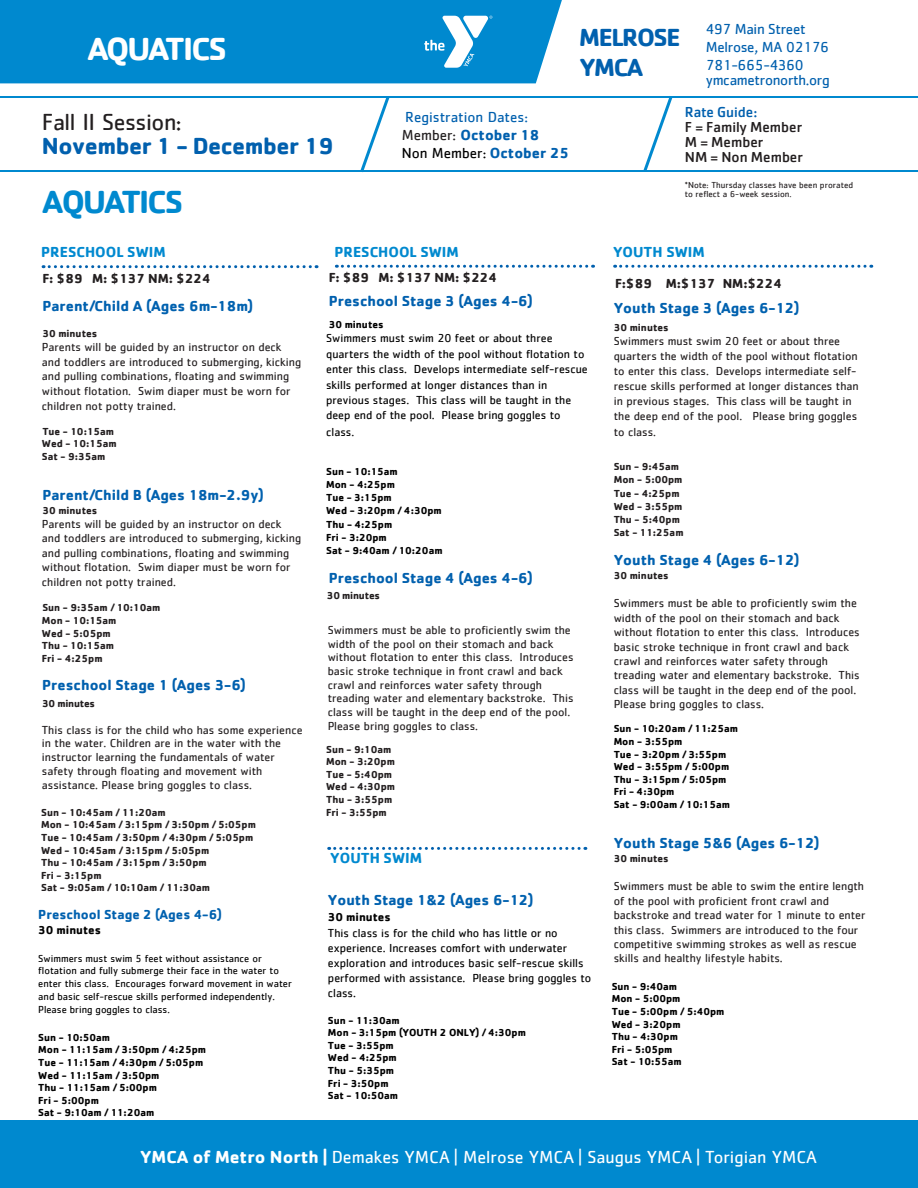
<style>
.page{position:relative;width:918px;height:1188px;background:#fff}
.page>*{position:absolute;margin:0;border:0;box-sizing:border-box;transform-origin:0 0}
.t1{font:700 33px "Cachet";letter-spacing:-.055em;color:#fff}
.t2{font:700 33px "Cachet";letter-spacing:-.055em;color:#0089cf}
.t3{font:700 25.5px "Cachet";letter-spacing:-.055em;color:#0160ae}
.t4{font:700 24px/23.2px "Cachet";letter-spacing:-.02em;color:#0160ae}
.t5{font:18px "Cachet";color:#fff}
.t6{font:700 15px "Cachet";color:#0061af}
.t7{font:700 15px "Cachet";color:#0160ae}
.t8{font:15px/18px "Cachet";letter-spacing:-.02em;color:#0160ae}
.t9{font:15px/18px "Cachet";color:#0160ae}
.t10{font:15px/15px "Cachet Pro";color:#231f20}
.t11{font:700 15px "Cachet";color:#0089cf}
.t12{font:700 15px "Cachet";color:#0089d0}
.t13{font:700 13.5px "Cachet";color:#231f20}
.t14{font:700 13.5px "Cachet";color:#0061af}
.t15{font:12px/14.4px "Cachet";color:#231f20}
.t16{font:12px/15.5px "Cachet";color:#000}
.t17{font:700 12px "Cachet";color:#000}
.t18{font:700 10.5px/12.6px "Cachet";color:#000}
.t19{font:700 10.5px/12.6px "Cachet";color:#231f20}
.t20{font:10.5px/12.9px "Cachet";color:#000}
.t21{font:700 10.5px "Cachet";letter-spacing:-.02em;color:#231f20}
.t22{font:9px/9px "Cachet";color:#231f20}
.s1{color:#0160ae}
.s2{color:#231f20}
.s3{font-weight:700}
.s4{color:#000}
.s5{font-weight:400;color:#231f20}
</style>
<div class="page">
<div style="left:0;top:0;width:562px;height:83px;background:#0089cf"></div>
<hr style="left:0;top:170px;width:918px;height:2px;background:#0089cf">
<hr style="left:0;top:96px;width:918px;height:2px;background:#0089cf">
<svg style="left:424px;top:16px;width:68px;height:52px"></svg>
<svg style="left:43px;top:265px;width:274px;height:3px"></svg>
<svg style="left:336px;top:265px;width:258px;height:3px"></svg>
<svg style="left:615px;top:265px;width:257px;height:3px"></svg>
<div style="left:0;top:1120px;width:918px;height:68px;background:#0089cf"></div>
<svg style="left:360px;top:98px;width:30px;height:75px"></svg>
<svg style="left:643px;top:98px;width:30px;height:72px"></svg>
<svg style="left:329px;top:847px;width:257px;height:3px"></svg>
<p class="t1" style="left:87px;top:27px;width:141px">AQUATICS</p>
<p class="t3" style="left:579px;top:21px;width:103px">MELROSE</p>
<p class="t3" style="left:579px;top:51px;width:66px">YMCA</p>
<p class="t8" style="left:706px;top:20px;width:125px">497 Main Street<br>Melrose, MA 02176<br>781-665-4360</p>
<p class="t8" style="left:706px;top:71px;width:125px">ymcametronorth.org</p>
<p class="t10" style="left:685px;top:104px;width:120px"><span class="s1">Rate Guide:<br></span>F = Family Member<br>M = Member<br>NM = Non Member</p>
<p class="t22" style="left:685px;top:180px;width:170px">*Note: Thursday classes have been prorated to reflect a 6-week session.</p>
<p class="t9" style="left:402px;top:108px;width:169px">Registration Dates:<br><span class="s2">Member:</span> <span class="s3">October 18<br></span><span class="s4">Non Member:</span> <span class="s3">October 25</span></p>
<p class="t4" style="left:42px;top:110px;width:293px"><span class="s5">Fall II Session:<br></span>November 1 - December 19</p>
<h1 class="t2" style="left:42px;top:181px;width:143px">AQUATICS</h1>
<p class="t12" style="left:41px;top:242px;width:126px">PRESCHOOL SWIM</p>
<p class="t13" style="left:42px;top:269px;width:170px">F: $89 M: $137 NM: $224</p>
<p class="t6" style="left:42px;top:297px;width:212px">Parent/Child A (Ages 6m-18m)</p>
<p class="t19" style="left:42px;top:327px;width:56px">30 minutes</p>
<p class="t15" style="left:42px;top:340px;width:261px">Parents will be guided by an instructor on deck and toddlers are introduced to submerging, kicking and pulling combinations, floating and swimming without flotation. Swim diaper must be worn for children not potty trained.</p>
<p class="t19" style="left:42px;top:424px;width:76px">Tue - 10:15am<br>Wed - 10:15am<br>Sat - 9:35am</p>
<p class="t6" style="left:42px;top:485px;width:223px">Parent/Child B (Ages 18m-2.9y)</p>
<p class="t19" style="left:42px;top:504px;width:56px">30 minutes</p>
<p class="t15" style="left:42px;top:516px;width:261px">Parents will be guided by an instructor on deck and toddlers are introduced to submerging, kicking and pulling combinations, floating and swimming without flotation. Swim diaper must be worn for children not potty trained.</p>
<p class="t19" style="left:42px;top:601px;width:120px">Sun - 9:35am / 10:10am<br>Mon - 10:15am<br>Wed - 5:05pm<br>Thu - 10:15am<br>Fri - 4:25pm</p>
<p class="t7" style="left:42px;top:676px;width:205px">Preschool Stage 1 (Ages 3-6)</p>
<p class="t21" style="left:42px;top:696px;width:55px">30 minutes</p>
<p class="t15" style="left:42px;top:722px;width:262px;line-height:13.8px">This class is for the child who has some experience in the water. Children are in the water with the instructor learning the fundamentals of water safety through floating and movement with assistance. Please bring goggles to class.</p>
<p class="t19" style="left:41px;top:806px;width:216px">Sun - 10:45am / 11:20am<br>Mon - 10:45am / 3:15pm / 3:50pm / 5:05pm<br>Tue - 10:45am / 3:50pm / 4:30pm / 5:05pm<br>Wed - 10:45am / 3:15pm / 5:05pm<br>Thu - 10:45am / 3:15pm / 3:50pm<br>Fri - 3:15pm<br>Sat - 9:05am / 10:10am / 11:30am</p>
<p class="t14" style="left:38px;top:906px;width:185px">Preschool Stage 2 (Ages 4-6)</p>
<p class="t17" style="left:38px;top:922px;width:64px">30 minutes</p>
<p class="t20" style="left:38px;top:951px;width:255px">Swimmers must swim 5 feet without assistance or flotation and fully submerge their face in the water to enter this class. Encourages forward movement in water and basic self-rescue skills performed independently.<br>Please bring goggles to class.</p>
<p class="t18" style="left:38px;top:1031px;width:169px">Sun - 10:50am<br>Mon - 11:15am / 3:50pm / 4:25pm<br>Tue - 11:15am / 4:30pm / 5:05pm<br>Wed - 11:15am / 3:50pm<br>Thu - 11:15am / 5:00pm<br>Fri - 5:00pm<br>Sat - 9:10am / 11:20am</p>
<p class="t11" style="left:334px;top:243px;width:126px">PRESCHOOL SWIM</p>
<p class="t11" style="left:613px;top:243px;width:93px">YOUTH SWIM</p>
<p class="t13" style="left:329px;top:269px;width:170px">F: $89 M: $137 NM: $224</p>
<p class="t7" style="left:329px;top:291px;width:205px">Preschool Stage 3 (Ages 4-6)</p>
<p class="t18" style="left:329px;top:317px;width:56px">30 minutes</p>
<p class="t16" style="left:326px;top:331px;width:263px">Swimmers must swim 20 feet or about three quarters the width of the pool without flotation to enter this class. Develops intermediate self-rescue skills performed at longer distances than in previous stages. This class will be taught in the deep end of the pool. Please bring goggles to class.</p>
<p class="t18" style="left:326px;top:464px;width:118px;line-height:13.2px">Sun - 10:15am<br>Mon - 4:25pm<br>Tue - 3:15pm<br>Wed - 3:20pm / 4:30pm<br>Thu - 4:25pm<br>Fri - 3:20pm<br>Sat - 9:40am / 10:20am</p>
<p class="t7" style="left:329px;top:569px;width:206px">Preschool Stage 4 (Ages 4-6)</p>
<p class="t21" style="left:327px;top:588px;width:55px">30 minutes</p>
<p class="t15" style="left:328px;top:623px;width:247px;line-height:13.6px">Swimmers must be able to proficiently swim the width of the pool on their stomach and back without flotation to enter this class. Introduces basic stroke technique in front crawl and back crawl and reinforces water safety through treading water and elementary backstroke. This class will be taught in the deep end of the pool.<br>Please bring goggles to class.</p>
<p class="t19" style="left:326px;top:742px;width:70px">Sun - 9:10am<br>Mon - 3:20pm<br>Tue - 5:40pm<br>Wed - 4:30pm<br>Thu - 3:55pm<br>Fri - 3:55pm</p>
<p class="t11" style="left:330px;top:848px;width:93px">YOUTH SWIM</p>
<p class="t6" style="left:328px;top:890px;width:207px">Youth Stage 1&amp;2 (Ages 6-12)</p>
<p class="t17" style="left:328px;top:909px;width:64px">30 minutes</p>
<p class="t16" style="left:328px;top:925px;width:265px;line-height:15px">This class is for the child who has little or no experience. Increases comfort with underwater exploration and introduces basic self-rescue skills performed with assistance. Please bring goggles to class.</p>
<p class="t18" style="left:328px;top:1013px;width:200px">Sun - 11:30am<br>Mon - 3:15pm (YOUTH 2 ONLY) / 4:30pm<br>Tue - 3:55pm<br>Wed - 4:25pm<br>Thu - 5:35pm<br>Fri - 3:50pm<br>Sat - 10:50am</p>
<p class="t13" style="left:615px;top:274px;width:168px">F:$89 M:$137 NM:$224</p>
<p class="t6" style="left:614px;top:298px;width:187px">Youth Stage 3 (Ages 6-12)</p>
<p class="t19" style="left:614px;top:321px;width:56px">30 minutes</p>
<p class="t15" style="left:614px;top:333px;width:247px;line-height:15.1px">Swimmers must swim 20 feet or about three quarters the width of the pool without flotation to enter this class. Develops intermediate self&shy;rescue skills performed at longer distances than in previous stages. This class will be taught in the deep end of the pool. Please bring goggles to class.</p>
<p class="t19" style="left:614px;top:460px;width:71px;line-height:13.2px">Sun - 9:45am<br>Mon - 5:00pm<br>Tue - 4:25pm<br>Wed - 3:55pm<br>Thu - 5:40pm<br>Sat - 11:25am</p>
<p class="t6" style="left:614px;top:550px;width:187px">Youth Stage 4 (Ages 6-12)</p>
<p class="t19" style="left:614px;top:569px;width:56px">30 minutes</p>
<p class="t15" style="left:614px;top:596px;width:247px">Swimmers must be able to proficiently swim the width of the pool on their stomach and back without flotation to enter this class. Introduces basic stroke technique in front crawl and back crawl and reinforces water safety through treading water and elementary backstroke. This class will be taught in the deep end of the pool.<br>Please bring goggles to class.</p>
<p class="t18" style="left:614px;top:722px;width:126px">Sun - 10:20am / 11:25am<br>Mon - 3:55pm<br>Tue - 3:20pm / 3:55pm<br>Wed - 3:55pm / 5:00pm<br>Thu - 3:15pm / 5:05pm<br>Fri - 4:30pm<br>Sat - 9:00am / 10:15am</p>
<p class="t6" style="left:614px;top:833px;width:207px">Youth Stage 5&amp;6 (Ages 6-12)</p>
<p class="t19" style="left:614px;top:852px;width:56px">30 minutes</p>
<p class="t15" style="left:614px;top:879px;width:253px">Swimmers must be able to swim the entire length of the pool with proficient front crawl and backstroke and tread water for 1 minute to enter this class. Swimmers are introduced to the four competitive swimming strokes as well as rescue skills and healthy lifestyle habits.</p>
<p class="t18" style="left:612px;top:980px;width:114px">Sun - 9:40am<br>Mon - 5:00pm<br>Tue - 5:00pm / 5:40pm<br>Wed - 3:20pm<br>Thu - 4:30pm<br>Fri - 5:05pm<br>Sat - 10:55am</p>
<p class="t5" style="left:140px;top:1146px;width:678px"><span class="s3">YMCA of Metro North |</span> Demakes YMCA | Melrose YMCA | Saugus YMCA | Torigian YMCA</p>
</div>
